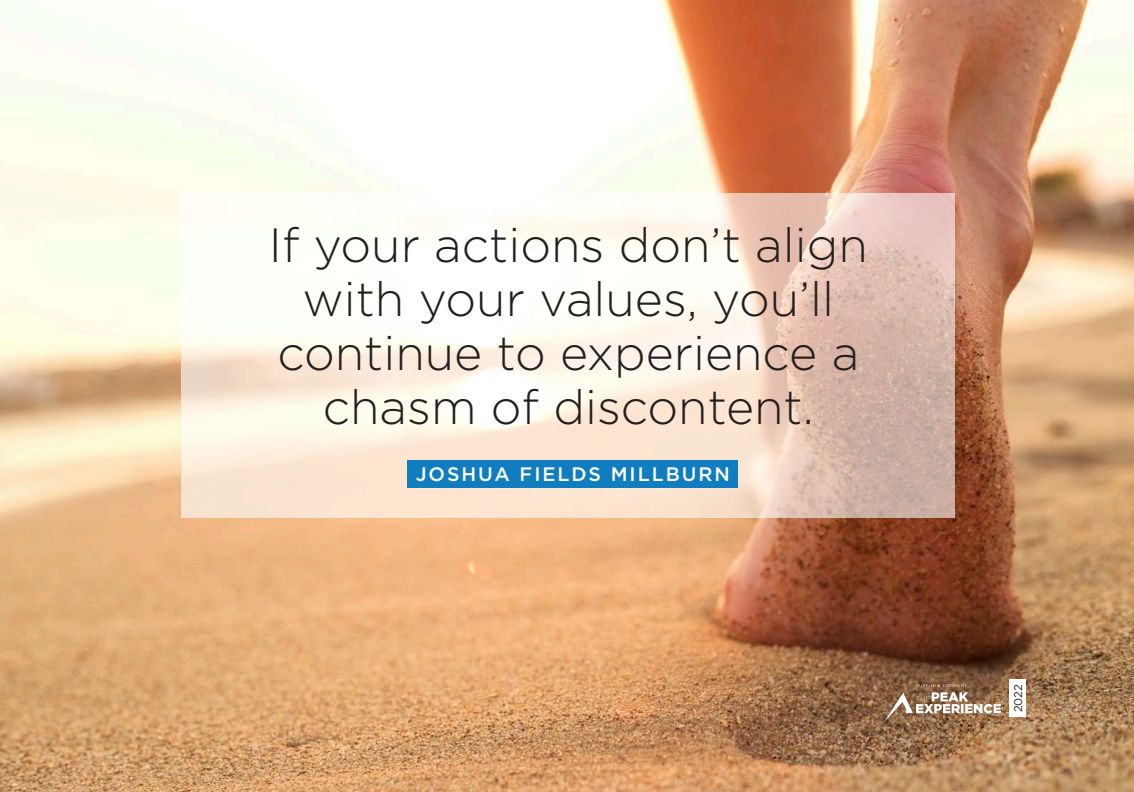
<style>
.page{position:relative;width:1134px;height:792px;background:#fff}
.page>*{position:absolute;margin:0;border:0;box-sizing:border-box;transform-origin:0 0}
._22_quote{font:300 48px "Gotham";color:#231f20}
._22_quote_Source{font:500 19.5px "Gotham";letter-spacing:.1em;color:#fff}
._2022_Black{font:11.25px "Gotham";color:#231f20}
</style>
<div class="page">
<img style="left:0;top:0;width:1134px;height:792px">
<img style="left:1133px;top:59px;width:1px;height:733px">
<div style="left:1010px;top:680px;width:16px;height:37px;background:#fff"></div>
<svg style="left:884px;top:684px;width:119px;height:38px;background:#a18267"></svg>
<svg style="left:182px;top:193px;width:773px;height:325px"></svg>
<div style="left:408px;top:461px;width:330px;height:27px;background:#107dc1"></div>
<p class="_22_quote" style="left:269px;top:214px;width:600px">If your actions don’t align</p>
<p class="_22_quote" style="left:303px;top:268px;width:533px">with your values, you’ll</p>
<p class="_22_quote" style="left:277px;top:322px;width:583px">continue to experience a</p>
<p class="_22_quote" style="left:323px;top:376px;width:493px">chasm of discontent.</p>
<p class="_22_quote_Source" style="left:416px;top:461px;width:316px">JOSHUA FIELDS MILLBURN</p>
<p class="_2022_Black" style="left:1011px;top:712px;width:30px;rotate:-90deg">2022</p>
</div>
